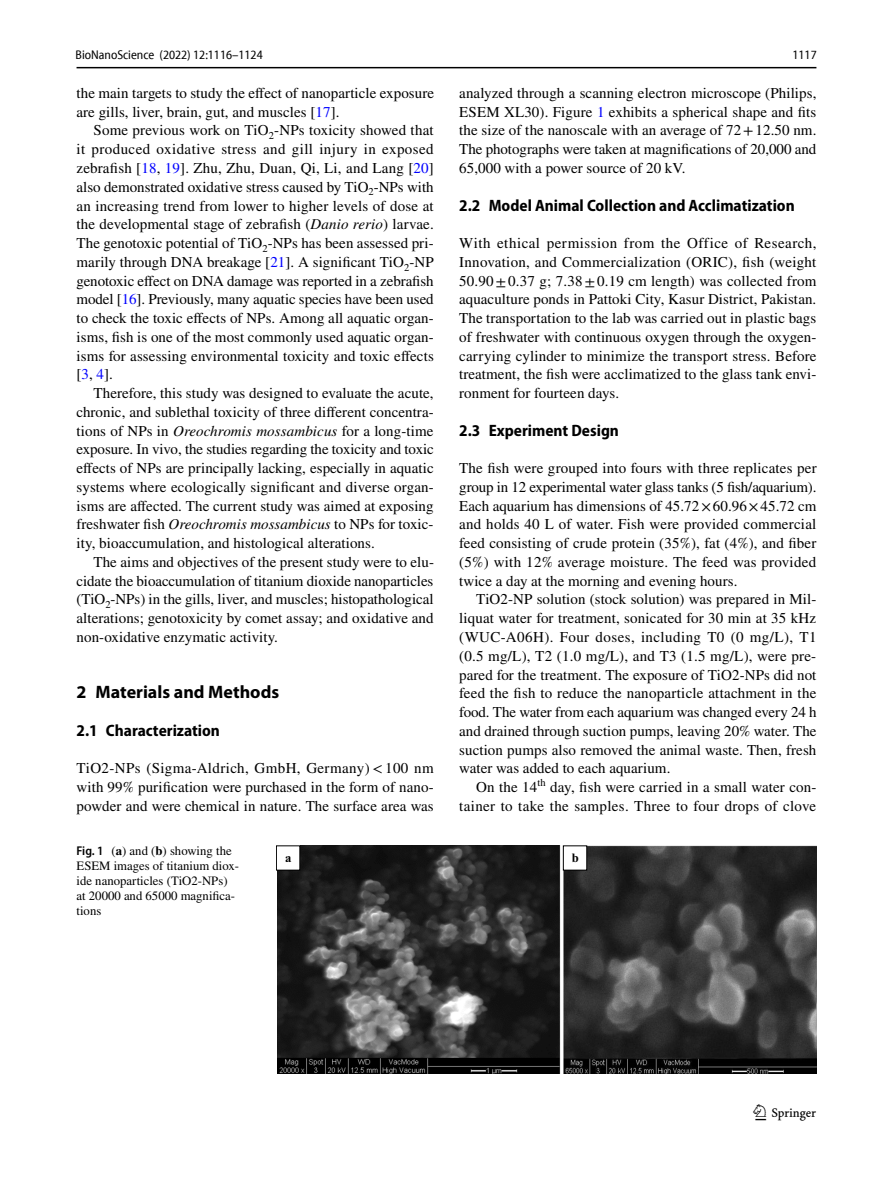
<style>
.page{position:relative;width:893px;height:1187px;background:#fff}
.page>*{position:absolute;margin:0;border:0;box-sizing:border-box;transform-origin:0 0}
.t1{font:22.5px "Springnew Regular 3";color:#000}
.t2{font:700 18px "Myriad Pro";color:#000}
.t3{font:700 semi-condensed 16.5px "Myriad Pro";color:#000}
.t4{font:15px/18.8px "STIX";letter-spacing:.005em;color:#000;text-align:justify}
.t5{font:12.75px/15px "STIX";color:#000}
.t6{font:semi-condensed 12.75px "Myriad Pro Unic";color:#000}
.t7{font:700 12.75px "Times New Roman";color:#000}
.s1{color:#00f}
.s2{font-style:italic}
.s3{font-family:"Myriad Pro";font-weight:600;font-stretch:semi-condensed}
.s4{font-weight:700}
</style>
<div class="page">
<hr style="left:77px;top:67px;width:739px;height:1px;background:#000">
<img style="left:277px;top:845px;width:539px;height:228px">
<div style="left:276px;top:845px;width:24px;height:25px;background:#fff"></div>
<div style="left:563px;top:845px;width:24px;height:25px;background:#fff"></div>
<p class="t6" style="left:76px;top:50px;width:189px">BioNanoScience (2022) 12:1116–1124</p>
<p class="t6" style="left:792px;top:50px;width:26px">1117</p>
<p class="t4" style="left:77px;top:84px;width:359px">the main targets to study the effect of nanoparticle exposure are gills, liver, brain, gut, and muscles [<span class="s1">17</span>].</p>
<p class="t4" style="left:77px;top:122px;width:359px;text-indent:17px">Some previous work on TiO<sub>2</sub>-NPs toxicity showed that it produced oxidative stress and gill injury in exposed zebrafish [<span class="s1">18</span>, <span class="s1">19</span>]. Zhu, Zhu, Duan, Qi, Li, and Lang [<span class="s1">20</span>] also demonstrated oxidative stress caused by TiO<sub>2</sub>-NPs with an increasing trend from lower to higher levels of dose at the developmental stage of zebrafish (<span class="s2">Danio rerio</span>) larvae.<br>The genotoxic potential of TiO<sub>2</sub>-NPs has been assessed pri&shy;marily through DNA breakage [<span class="s1">21</span>]. A significant TiO<sub>2</sub>-NP genotoxic effect on DNA damage was reported in a zebrafish model [<span class="s1">16</span>]. Previously, many aquatic species have been used to check the toxic effects of NPs. Among all aquatic organ&shy;isms, fish is one of the most commonly used aquatic organ&shy;isms for assessing environmental toxicity and toxic effects [<span class="s1">3</span>, <span class="s1">4</span>].</p>
<p class="t4" style="left:77px;top:384px;width:359px;text-indent:17px">Therefore, this study was designed to evaluate the acute, chronic, and sublethal toxicity of three different concentra&shy;tions of NPs in <span class="s2">Oreochromis mossambicus</span> for a long-time exposure. In vivo, the studies regarding the toxicity and toxic effects of NPs are principally lacking, especially in aquatic systems where ecologically significant and diverse organ&shy;isms are affected. The current study was aimed at exposing freshwater fish <span class="s2">Oreochromis mossambicus</span> to NPs for toxic&shy;ity, bioaccumulation, and histological alterations.</p>
<p class="t4" style="left:77px;top:553px;width:359px;text-indent:17px">The aims and objectives of the present study were to elu&shy;cidate the bioaccumulation of titanium dioxide nanoparticles (TiO<sub>2</sub>-NPs) in the gills, liver, and muscles; histopathological alterations; genotoxicity by comet assay; and oxidative and non-oxidative enzymatic activity.</p>
<p class="t2" style="left:77px;top:680px;width:204px">2 Materials and Methods</p>
<p class="t3" style="left:77px;top:721px;width:145px">2.1 Characterization</p>
<p class="t4" style="left:77px;top:759px;width:359px">TiO2-NPs (Sigma-Aldrich, GmbH, Germany) &lt; 100 nm with 99% purification were purchased in the form of nano&shy;powder and were chemical in nature. The surface area was</p>
<p class="t4" style="left:459px;top:84px;width:359px">analyzed through a scanning electron microscope (Philips, ESEM XL30). Figure <span class="s1">1</span> exhibits a spherical shape and fits the size of the nanoscale with an average of 72+12.50 nm.<br>The photographs were taken at magnifications of 20,000 and 65,000 with a power source of 20 kV.</p>
<p class="t3" style="left:459px;top:196px;width:337px">2.2 Model Animal Collection and Acclimatization</p>
<p class="t4" style="left:459px;top:234px;width:359px">With ethical permission from the Office of Research, Innovation, and Commercialization (ORIC), fish (weight 50.90±0.37 g; 7.38±0.19 cm length) was collected from aquaculture ponds in Pattoki City, Kasur District, Pakistan.<br>The transportation to the lab was carried out in plastic bags of freshwater with continuous oxygen through the oxygen&shy;carrying cylinder to minimize the transport stress. Before treatment, the fish were acclimatized to the glass tank envi&shy;ronment for fourteen days.</p>
<p class="t3" style="left:459px;top:421px;width:161px">2.3 Experiment Design</p>
<p class="t4" style="left:459px;top:459px;width:359px">The fish were grouped into fours with three replicates per group in 12 experimental water glass tanks (5 fish/aquarium).<br>Each aquarium has dimensions of 45.72×60.96×45.72 cm and holds 40 L of water. Fish were provided commercial feed consisting of crude protein (35%), fat (4%), and fiber (5%) with 12% average moisture. The feed was provided twice a day at the morning and evening hours.</p>
<p class="t4" style="left:459px;top:591px;width:359px;text-indent:17px">TiO2-NP solution (stock solution) was prepared in Mil&shy;liquat water for treatment, sonicated for 30 min at 35 kHz (WUC-A06H). Four doses, including T0 (0 mg/L), T1 (0.5 mg/L), T2 (1.0 mg/L), and T3 (1.5 mg/L), were pre&shy;pared for the treatment. The exposure of TiO2-NPs did not feed the fish to reduce the nanoparticle attachment in the food. The water from each aquarium was changed every 24 h and drained through suction pumps, leaving 20% water. The suction pumps also removed the animal waste. Then, fresh water was added to each aquarium.</p>
<p class="t4" style="left:459px;top:778px;width:359px;text-align:right">On the 14<sup>th</sup> day, fish were carried in a small water con&shy;tainer to take the samples. Three to four drops of clove</p>
<p class="t5" style="left:77px;top:844px;width:164px"><span class="s3">Fig. 1</span> (<span class="s4">a</span>) and (<span class="s4">b</span>) showing the<br>ESEM images of titanium diox&shy;ide nanoparticles (TiO2-NPs) at 20000 and 65000 magnifica&shy;tions</p>
<p class="t7" style="left:285px;top:848px;width:8px">a</p>
<p class="t7" style="left:572px;top:848px;width:9px">b</p>
<h1 class="t1" style="left:755px;top:1104px;width:62px">1 3</h1>
</div>
